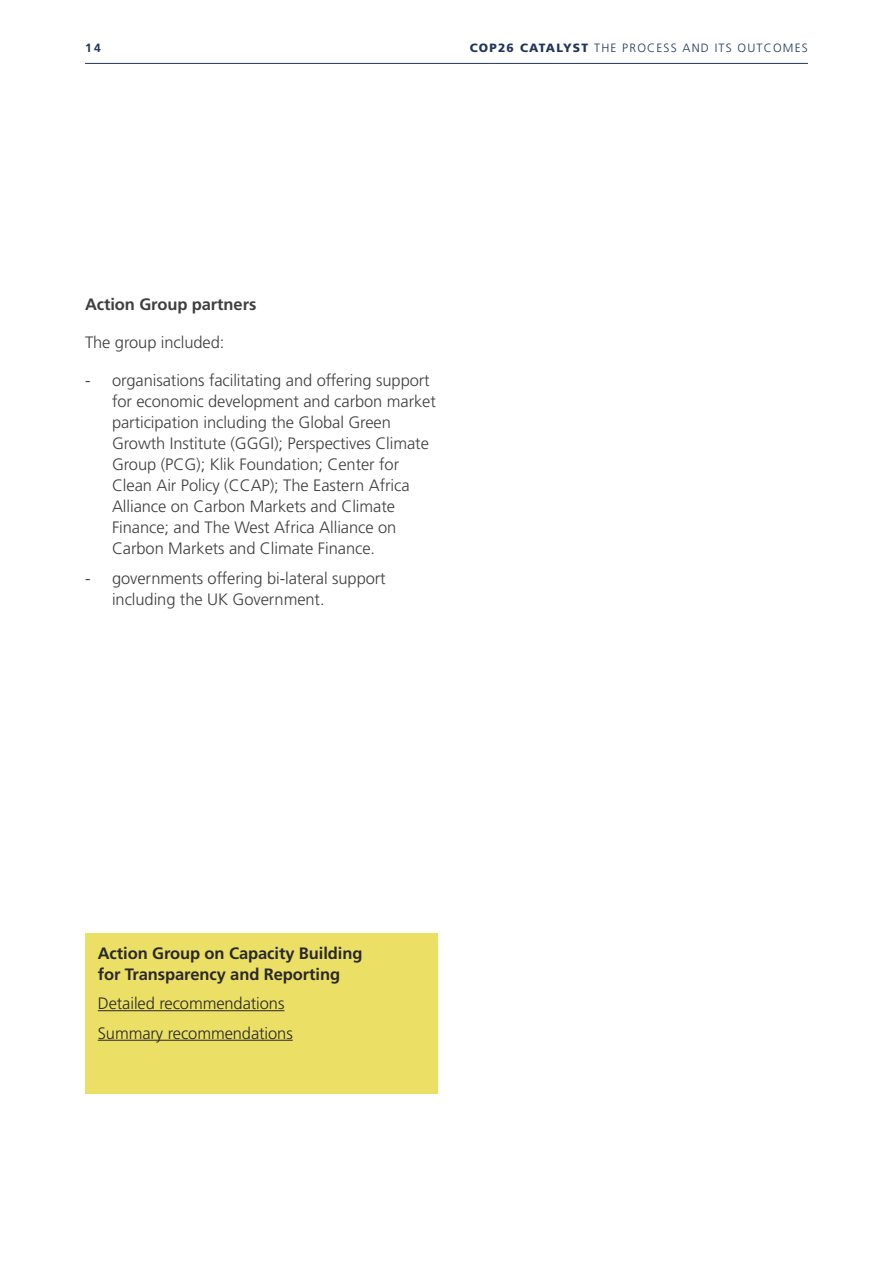
<style>
.page{position:relative;width:893px;height:1263px;background:#fff}
.page>*{position:absolute;margin:0;border:0;box-sizing:border-box;transform-origin:0 0}
.t1{font:300 16.5px/21px "Frutiger";letter-spacing:-.005em;color:#3f3e40}
.t2{font:700 16.5px/21px "Frutiger";letter-spacing:-.005em;color:#292929}
.t3{font:300 16.5px/29.5px "Frutiger";letter-spacing:-.005em;color:#292929}
.t4{font:700 16.5px "Frutiger";letter-spacing:-.005em;color:#3f3e40}
.t5{font:300 12px "Frutiger";letter-spacing:.1em;color:#21365b}
.t6{font:700 12px "Frutiger";color:#21365b}
.s1{font-weight:900}
</style>
<div class="page">
<hr style="left:85px;top:63px;width:723px;height:1px;background:#21365b">
<div style="left:85px;top:933px;width:352px;height:160px;background:#ebdf65"></div>
<hr style="left:98px;top:1010px;width:186px;height:1px;background:#292929">
<hr style="left:98px;top:1040px;width:195px;height:1px;background:#292929">
<p class="t6" style="left:85px;top:41px;width:17px">14</p>
<p class="t5" style="left:470px;top:41px;width:340px"><span class="s1">COP26 CATALYST</span> THE PROCESS AND ITS OUTCOMES</p>
<p class="t4" style="left:85px;top:295px;width:173px">Action Group partners</p>
<p class="t1" style="left:85px;top:332px;width:141px">The group included:</p>
<p class="t1" style="left:112px;top:370px;width:325px;text-indent:-27px">- organisations facilitating and offering support for economic development and carbon market participation including the Global Green Growth Institute (GGGI); Perspectives Climate Group (PCG); Klik Foundation; Center for Clean Air Policy (CCAP); The Eastern Africa Alliance on Carbon Markets and Climate Finance; and The West Africa Alliance on Carbon Markets and Climate Finance.</p>
<p class="t1" style="left:112px;top:568px;width:275px;text-indent:-27px">- governments offering bi-lateral support including the UK Government.</p>
<p class="t2" style="left:98px;top:942px;width:266px">Action Group on Capacity Building for Transparency and Reporting</p>
<p class="t3" style="left:98px;top:989px;width:196px">Detailed recommendations<br>Summary recommendations</p>
</div>
